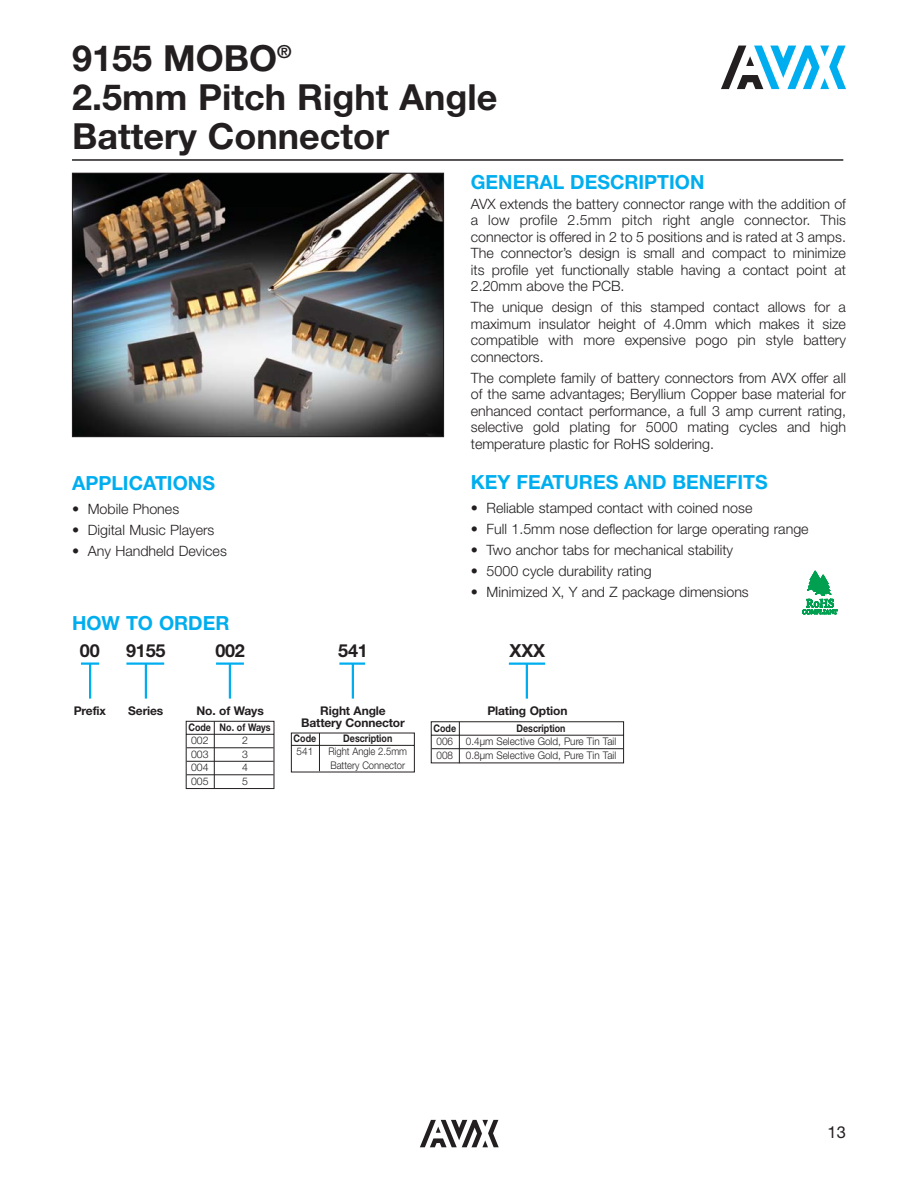
<style>
.page{position:relative;width:918px;height:1188px;background:#fff}
.page>*{position:absolute;margin:0;border:0;box-sizing:border-box;transform-origin:0 0}
.t1{font:700 36px/39px "Helvetica Neue";color:#231f20}
.t2{font:700 19.5px "Helvetica Neue";color:#00aeef}
.t3{font:700 18px "Helvetica Neue";letter-spacing:-.01em;color:#231f20}
.t4{font:16.5px "Helvetica Neue";color:#231f20}
.t5{font:300 14.25px/16.5px "Helvetica Neue";color:#231f20;text-align:justify}
.t6{font:700 12px "Helvetica Neue";letter-spacing:-.01em;color:#231f20}
.t7{font:300 10.5px/13.5px "Helvetica Neue";color:#231f20;scale:.95 1}
.t8{font:700 10.5px "Helvetica Neue";color:#231f20;scale:.85 1}
.t9{font:300 10.5px/13.5px "Helvetica Neue";color:#231f20;scale:.9 1}
.t10{font:300 10.5px "Helvetica Neue";color:#231f20}
</style>
<div class="page">
<img style="left:74px;top:175px;width:368px;height:260px">
<div style="left:72px;top:173px;width:372px;height:264px;border:1px solid #231f20"></div>
<hr style="left:72px;top:159px;width:771px;height:2px;background:#231f20">
<svg style="left:802px;top:570px;width:36px;height:45px"></svg>
<svg style="left:185px;top:721px;width:90px;height:68px"></svg>
<hr style="left:187px;top:747px;width:87px;height:1px;background:#231f20">
<hr style="left:187px;top:761px;width:87px;height:1px;background:#231f20">
<hr style="left:187px;top:774px;width:87px;height:1px;background:#231f20">
<hr style="left:214px;top:721px;width:1px;height:68px;background:#231f20">
<svg style="left:291px;top:732px;width:124px;height:41px"></svg>
<hr style="left:319px;top:733px;width:1px;height:38px;background:#231f20">
<hr style="left:81px;top:662px;width:18px;height:3px;background:#00aeef">
<hr style="left:89px;top:664px;width:2px;height:35px;background:#00aeef">
<hr style="left:126px;top:662px;width:38px;height:3px;background:#00aeef">
<hr style="left:145px;top:664px;width:2px;height:35px;background:#00aeef">
<hr style="left:216px;top:662px;width:28px;height:3px;background:#00aeef">
<hr style="left:229px;top:664px;width:2px;height:35px;background:#00aeef">
<hr style="left:339px;top:662px;width:26px;height:3px;background:#00aeef">
<hr style="left:352px;top:664px;width:2px;height:35px;background:#00aeef">
<svg style="left:430px;top:721px;width:194px;height:43px"></svg>
<hr style="left:432px;top:748px;width:191px;height:1px;background:#231f20">
<hr style="left:459px;top:722px;width:1px;height:41px;background:#231f20">
<hr style="left:509px;top:663px;width:36px;height:2px;background:#00aeef">
<hr style="left:526px;top:664px;width:2px;height:35px;background:#00aeef">
<svg style="left:420px;top:1120px;width:79px;height:27px"></svg>
<svg style="left:721px;top:46px;width:125px;height:43px"></svg>
<h1 class="t1" style="left:72px;top:42px;width:427px">9155 MOBO<sup>®<br></sup>2.5mm Pitch Right Angle<br>Battery Connector</h1>
<h2 class="t2" style="left:471px;top:175px;width:235px">GENERAL DESCRIPTION</h2>
<p class="t5" style="left:471px;top:197px;width:377px">AVX extends the battery connector range with the addition of a low profile 2.5mm pitch right angle connector. This connector is offered in 2 to 5 positions and is rated at 3 amps.<br>The connector’s design is small and compact to minimize its profile yet functionally stable having a contact point at 2.20mm above the PCB.</p>
<p class="t5" style="left:471px;top:300px;width:377px">The unique design of this stamped contact allows for a maximum insulator height of 4.0mm which makes it size compatible with more expensive pogo pin style battery connectors.</p>
<p class="t5" style="left:471px;top:371px;width:377px">The complete family of battery connectors from AVX offer all of the same advantages; Beryllium Copper base material for enhanced contact performance, a full 3 amp current rating, selective gold plating for 5000 mating cycles and high temperature plastic for RoHS soldering.</p>
<h2 class="t2" style="left:471px;top:475px;width:298px">KEY FEATURES AND BENEFITS</h2>
<p class="t5" style="left:471px;top:501px;width:283px">• Reliable stamped contact with coined nose</p>
<p class="t5" style="left:471px;top:522px;width:339px">• Full 1.5mm nose deflection for large operating range</p>
<p class="t5" style="left:471px;top:543px;width:264px">• Two anchor tabs for mechanical stability</p>
<p class="t5" style="left:471px;top:564px;width:182px">• 5000 cycle durability rating</p>
<p class="t5" style="left:471px;top:585px;width:280px">• Minimized X, Y and Z package dimensions</p>
<h2 class="t2" style="left:72px;top:476px;width:144px">APPLICATIONS</h2>
<p class="t5" style="left:72px;top:502px;width:109px">• Mobile Phones</p>
<p class="t5" style="left:72px;top:523px;width:144px">• Digital Music Players</p>
<p class="t5" style="left:72px;top:544px;width:156px">• Any Handheld Devices</p>
<h2 class="t2" style="left:72px;top:616px;width:159px">HOW TO ORDER</h2>
<p class="t3" style="left:80px;top:644px;width:21px">00</p>
<p class="t3" style="left:126px;top:644px;width:41px">9155</p>
<p class="t3" style="left:215px;top:644px;width:31px">002</p>
<p class="t3" style="left:338px;top:644px;width:31px">541</p>
<p class="t3" style="left:510px;top:644px;width:37px">XXX</p>
<p class="t6" style="left:74px;top:707px;width:34px">Prefix</p>
<p class="t6" style="left:128px;top:707px;width:37px">Series</p>
<p class="t6" style="left:196px;top:707px;width:69px">No. of Ways</p>
<p class="t6" style="left:320px;top:707px;width:67px">Right Angle</p>
<p class="t8" style="left:188px;top:723px;width:98px">Code No. of Ways</p>
<p class="t6" style="left:301px;top:719px;width:105px">Battery Connector</p>
<p class="t10" style="left:191px;top:737px;width:19px">002</p>
<p class="t10" style="left:242px;top:737px;width:7px">2</p>
<p class="t10" style="left:191px;top:750px;width:19px">003</p>
<p class="t10" style="left:242px;top:750px;width:7px">3</p>
<p class="t10" style="left:191px;top:764px;width:19px">004</p>
<p class="t10" style="left:242px;top:764px;width:7px">4</p>
<p class="t10" style="left:191px;top:777px;width:19px">005</p>
<p class="t10" style="left:242px;top:777px;width:7px">5</p>
<p class="t8" style="left:294px;top:734px;width:28px">Code</p>
<p class="t8" style="left:343px;top:734px;width:59px">Description</p>
<p class="t7" style="left:297px;top:746px;width:19px">541</p>
<p class="t9" style="left:328px;top:746px;width:89px">Right Angle 2.5mm<br>Battery Connector</p>
<p class="t6" style="left:487px;top:707px;width:82px">Plating Option</p>
<p class="t8" style="left:434px;top:724px;width:28px">Code</p>
<p class="t8" style="left:516px;top:724px;width:59px">Description</p>
<p class="t7" style="left:437px;top:736px;width:191px">006 0.4µm Selective Gold, Pure Tin Tail<br>008 0.8µm Selective Gold, Pure Tin Tail</p>
<p class="t4" style="left:828px;top:1126px;width:20px">13</p>
</div>
